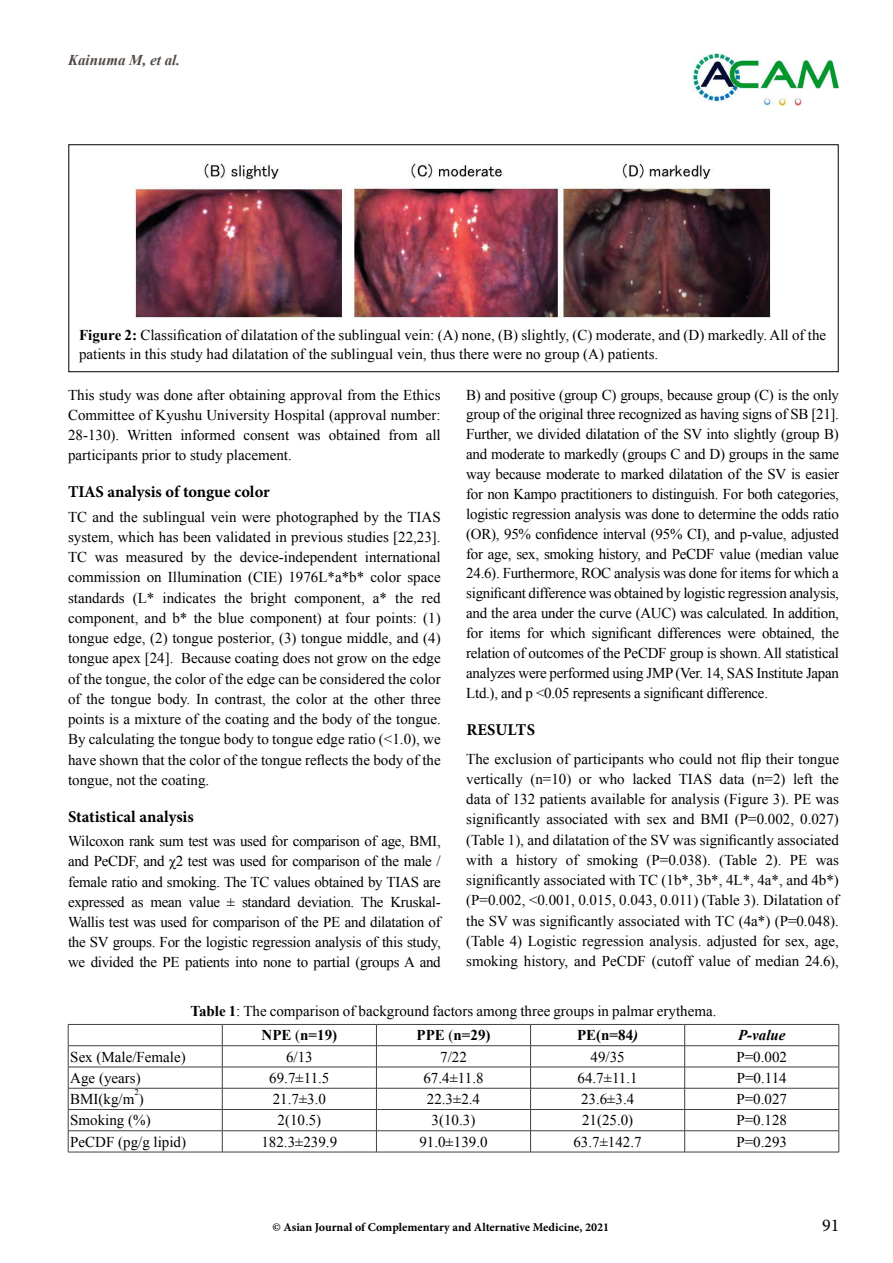
<style>
.page{position:relative;width:893px;height:1263px;background:#fff}
.page>*{position:absolute;margin:0;border:0;box-sizing:border-box;transform-origin:0 0}
.t1{font:18px "Minion Pro";color:#000}
.t2{font:700 16.5px "Minion Pro";letter-spacing:-.005em;color:#000}
.t3{font:15px/20.2px "Times New Roman";color:#000;text-align:justify}
.t4{font:700 15px "Times New Roman";color:#000}
.t5{font:italic 700 15px "Times New Roman";color:#524b48}
.t6{font:italic 700 15px "Times New Roman";color:#000}
.t7{font:700 12px "Minion Pro";color:#000}
.t8{font:8.7px "Times New Roman";color:#000}
.s1{font-weight:700}
.s2{font-weight:400}
.s3{font-style:italic}
</style>
<div class="page">
<img style="left:691px;top:54px;width:148px;height:52px">
<div style="left:69px;top:145px;width:769px;height:227px;border:1px solid #000"></div>
<img style="left:135px;top:163px;width:636px;height:155px">
<hr style="left:68px;top:1045px;width:154px;height:1px;background:#414042">
<hr style="left:222px;top:1045px;width:154px;height:1px;background:#414042">
<hr style="left:376px;top:1045px;width:155px;height:1px;background:#414042">
<hr style="left:531px;top:1045px;width:154px;height:1px;background:#414042">
<hr style="left:685px;top:1045px;width:154px;height:1px;background:#414042">
<hr style="left:68px;top:1067px;width:154px;height:1px;background:#414042">
<hr style="left:222px;top:1067px;width:154px;height:1px;background:#414042">
<hr style="left:376px;top:1067px;width:155px;height:1px;background:#414042">
<hr style="left:531px;top:1067px;width:154px;height:1px;background:#414042">
<hr style="left:685px;top:1067px;width:154px;height:1px;background:#414042">
<hr style="left:68px;top:1088px;width:154px;height:1px;background:#414042">
<hr style="left:222px;top:1088px;width:154px;height:1px;background:#414042">
<hr style="left:376px;top:1088px;width:155px;height:1px;background:#414042">
<hr style="left:531px;top:1088px;width:154px;height:1px;background:#414042">
<hr style="left:685px;top:1088px;width:154px;height:1px;background:#414042">
<hr style="left:68px;top:1109px;width:154px;height:1px;background:#414042">
<hr style="left:222px;top:1109px;width:154px;height:1px;background:#414042">
<hr style="left:376px;top:1109px;width:155px;height:1px;background:#414042">
<hr style="left:531px;top:1109px;width:154px;height:1px;background:#414042">
<hr style="left:685px;top:1109px;width:154px;height:1px;background:#414042">
<hr style="left:68px;top:1130px;width:154px;height:1px;background:#414042">
<hr style="left:222px;top:1130px;width:154px;height:1px;background:#414042">
<svg style="left:222px;top:1025px;width:1px;height:127px"></svg>
<hr style="left:376px;top:1130px;width:155px;height:1px;background:#414042">
<svg style="left:376px;top:1025px;width:1px;height:127px"></svg>
<hr style="left:531px;top:1130px;width:154px;height:1px;background:#414042">
<svg style="left:530px;top:1025px;width:1px;height:127px"></svg>
<hr style="left:685px;top:1130px;width:154px;height:1px;background:#414042">
<svg style="left:684px;top:1025px;width:1px;height:127px"></svg>
<hr style="left:68px;top:1024px;width:154px;height:1px;background:#414042">
<hr style="left:222px;top:1024px;width:154px;height:1px;background:#414042">
<hr style="left:376px;top:1024px;width:155px;height:1px;background:#414042">
<hr style="left:531px;top:1024px;width:154px;height:1px;background:#414042">
<hr style="left:685px;top:1024px;width:154px;height:1px;background:#414042">
<svg style="left:68px;top:1025px;width:1px;height:127px"></svg>
<svg style="left:839px;top:1024px;width:1px;height:128px"></svg>
<hr style="left:68px;top:1152px;width:154px;height:1px;background:#414042">
<hr style="left:222px;top:1152px;width:154px;height:1px;background:#414042">
<hr style="left:376px;top:1152px;width:155px;height:1px;background:#414042">
<hr style="left:531px;top:1152px;width:154px;height:1px;background:#414042">
<hr style="left:685px;top:1152px;width:154px;height:1px;background:#414042">
<p class="t5" style="left:68px;top:49px;width:114px">Kainuma M, et al.</p>
<p class="t3" style="left:79px;top:325px;width:749px;line-height:19.5px"><span class="s1">Figure 2:</span> Classification of dilatation of the sublingual vein: (A) none, (B) slightly, (C) moderate, and (D) markedly. All of the patients in this study had dilatation of the sublingual vein, thus there were no group (A) patients.</p>
<p class="t3" style="left:68px;top:384px;width:374px">This study was done after obtaining approval from the Ethics Committee of Kyushu University Hospital (approval number:<br>28-130). Written informed consent was obtained from all participants prior to study placement.</p>
<p class="t2" style="left:68px;top:480px;width:203px">TIAS analysis of tongue color</p>
<p class="t3" style="left:68px;top:506px;width:374px">TC and the sublingual vein were photographed by the TIAS system, which has been validated in previous studies [22,23].<br>TC was measured by the device-independent international commission on Illumination (CIE) 1976L*a*b* color space standards (L* indicates the bright component, a* the red component, and b* the blue component) at four points: (1) tongue edge, (2) tongue posterior, (3) tongue middle, and (4) tongue apex [24]. Because coating does not grow on the edge of the tongue, the color of the edge can be considered the color of the tongue body. In contrast, the color at the other three points is a mixture of the coating and the body of the tongue.<br>By calculating the tongue body to tongue edge ratio (&lt;1.0), we have shown that the color of the tongue reflects the body of the tongue, not the coating.</p>
<p class="t2" style="left:68px;top:805px;width:127px">Statistical analysis</p>
<p class="t3" style="left:68px;top:831px;width:374px">Wilcoxon rank sum test was used for comparison of age, BMI, and PeCDF, and χ2 test was used for comparison of the male / female ratio and smoking. The TC values obtained by TIAS are expressed as mean value ± standard deviation. The Kruskal-Wallis test was used for comparison of the PE and dilatation of the SV groups. For the logistic regression analysis of this study, we divided the PE patients into none to partial (groups A and</p>
<p class="t3" style="left:466px;top:384px;width:374px">B) and positive (group C) groups, because group (C) is the only group of the original three recognized as having signs of SB [21].<br>Further, we divided dilatation of the SV into slightly (group B) and moderate to markedly (groups C and D) groups in the same way because moderate to marked dilatation of the SV is easier for non Kampo practitioners to distinguish. For both categories, logistic regression analysis was done to determine the odds ratio (OR), 95% confidence interval (95% CI), and p-value, adjusted for age, sex, smoking history, and PeCDF value (median value 24.6). Furthermore, ROC analysis was done for items for which a significant difference was obtained by logistic regression analysis, and the area under the curve (AUC) was calculated. In addition, for items for which significant differences were obtained, the relation of outcomes of the PeCDF group is shown. All statistical analyzes were performed using JMP (Ver. 14, SAS Institute Japan Ltd.), and p &lt;0.05 represents a significant difference.</p>
<p class="t2" style="left:466px;top:718px;width:60px">Results</p>
<p class="t3" style="left:466px;top:748px;width:374px">The exclusion of participants who could not flip their tongue vertically (n=10) or who lacked TIAS data (n=2) left the data of 132 patients available for analysis (Figure 3). PE was significantly associated with sex and BMI (P=0.002, 0.027) (Table 1), and dilatation of the SV was significantly associated with a history of smoking (P=0.038). (Table 2). PE was significantly associated with TC (1b*, 3b*, 4L*, 4a*, and 4b*) (P=0.002, &lt;0.001, 0.015, 0.043, 0.011) (Table 3). Dilatation of the SV was significantly associated with TC (4a*) (P=0.048). (Table 4) Logistic regression analysis. adjusted for sex, age, smoking history, and PeCDF (cutoff value of median 24.6),</p>
<p class="t3" style="left:190px;top:1000px;width:528px"><span class="s1">Table 1</span>: The comparison of background factors among three groups in palmar erythema.</p>
<p class="t4" style="left:262px;top:1025px;width:77px">NPE <span class="s2">(</span>n=19)</p>
<p class="t4" style="left:416px;top:1025px;width:75px">PPE <span class="s2">(</span>n=29)</p>
<p class="t4" style="left:577px;top:1025px;width:63px">PE(n=84<span class="s3">)</span></p>
<p class="t6" style="left:738px;top:1025px;width:49px">P-value</p>
<p class="t3" style="left:70px;top:1046px;width:117px">Sex (Male/Female)</p>
<p class="t3" style="left:286px;top:1046px;width:28px">6/13</p>
<p class="t3" style="left:440px;top:1046px;width:28px">7/22</p>
<p class="t3" style="left:591px;top:1046px;width:36px">49/35</p>
<p class="t3" style="left:736px;top:1046px;width:52px">P=0.002</p>
<p class="t3" style="left:70px;top:1067px;width:72px">Age (years)</p>
<p class="t3" style="left:269px;top:1067px;width:62px">69.7±11.5</p>
<p class="t3" style="left:423px;top:1067px;width:62px">67.4±11.8</p>
<p class="t3" style="left:577px;top:1067px;width:62px">64.7±11.1</p>
<p class="t3" style="left:737px;top:1067px;width:51px">P=0.114</p>
<p class="t3" style="left:70px;top:1089px;width:75px">BMI(kg/m )</p>
<p class="t8" style="left:134px;top:1086px;width:6px">2</p>
<p class="t3" style="left:273px;top:1089px;width:55px">21.7±3.0</p>
<p class="t3" style="left:427px;top:1089px;width:55px">22.3±2.4</p>
<p class="t3" style="left:581px;top:1089px;width:55px">23.6±3.4</p>
<p class="t3" style="left:736px;top:1089px;width:52px">P=0.027</p>
<p class="t3" style="left:70px;top:1110px;width:82px">Smoking (%)</p>
<p class="t3" style="left:277px;top:1110px;width:45px">2(10.5)</p>
<p class="t3" style="left:432px;top:1110px;width:45px">3(10.3)</p>
<p class="t3" style="left:582px;top:1110px;width:53px">21(25.0)</p>
<p class="t3" style="left:736px;top:1110px;width:52px">P=0.128</p>
<p class="t3" style="left:70px;top:1131px;width:117px">PeCDF (pg/g lipid)</p>
<p class="t3" style="left:261px;top:1131px;width:77px">182.3±239.9</p>
<p class="t3" style="left:419px;top:1131px;width:70px">91.0±139.0</p>
<p class="t3" style="left:573px;top:1131px;width:70px">63.7±142.7</p>
<p class="t3" style="left:736px;top:1131px;width:52px">P=0.293</p>
<p class="t7" style="left:272px;top:1218px;width:338px">© Asian Journal of Complementary and Alternative Medicine, 2021</p>
<p class="t1" style="left:822px;top:1213px;width:19px">91</p>
</div>
